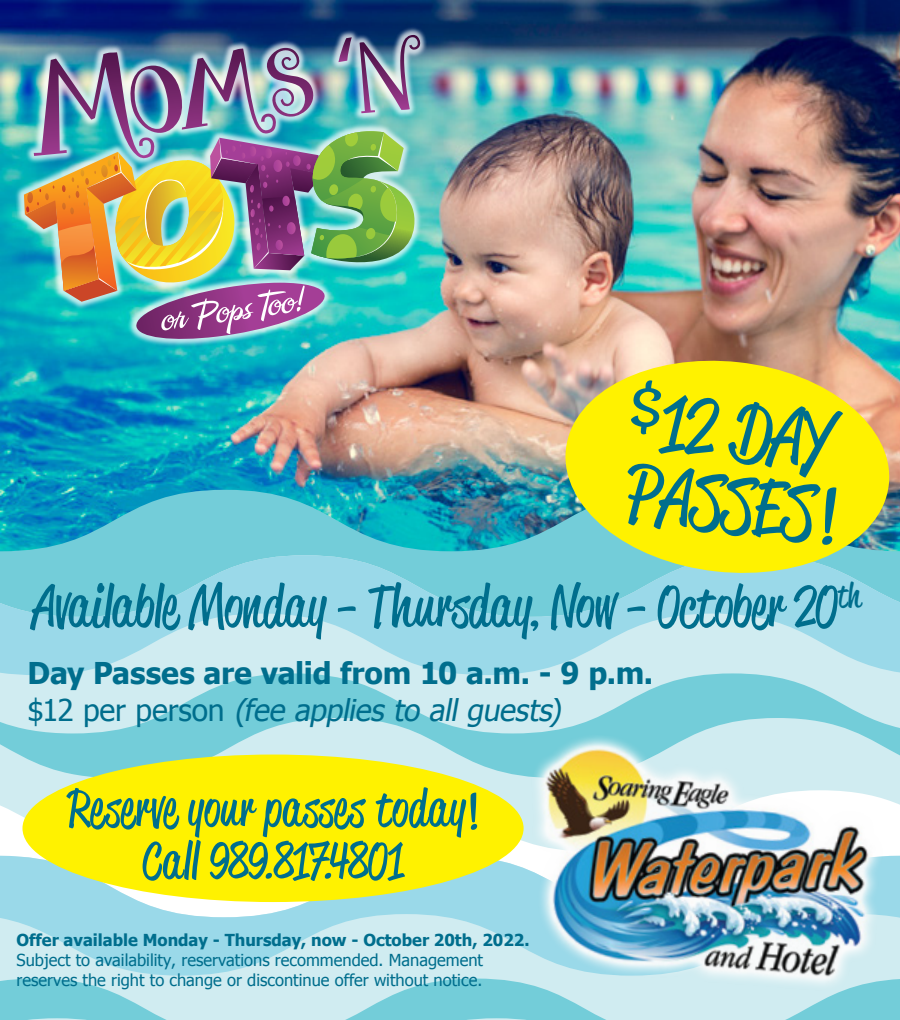
<style>
.page{position:relative;width:900px;height:1020px;background:#fff}
.page>*{position:absolute;margin:0;border:0;box-sizing:border-box;transform-origin:0 0}
.t1{font:79.5px/73.5px "Reklame Script Regular DEMO";color:#006e8d}
.t2{font:57.75px "Reklame Script Regular DEMO";letter-spacing:.005em;color:#006e8d}
.t3{font:51px/52.5px "Reklame Script Regular DEMO";letter-spacing:.015em;color:#006e8d;text-align:center}
.t4{font:33.3px "A&S Signwriter";color:#fff;scale:1.34 1}
.t5{font:700 30px/37.5px "Tahoma";letter-spacing:-.01em;color:#006e8d}
.t6{font:16.5px/19.8px "Tahoma";color:#006e8d}
.t7{font:700 16.5px "Tahoma";color:#006e8d}
.s1{font-family:"Rancho"}
.s2{font-weight:400}
.s3{font-weight:400;font-style:italic}
</style>
<div class="page">
<img style="left:0;top:0;width:900px;height:490px">
<svg style="left:0;top:490px;width:900px;height:65px;background:#3bb1c5"></svg>
<svg style="left:0;top:555px;width:900px;height:118px;background:#9fdbe7"></svg>
<svg style="left:0;top:856px;width:503px;height:120px;background:#b3e2ec"></svg>
<svg style="left:0;top:673px;width:900px;height:105px;background:#a6dee5"></svg>
<svg style="left:0;top:979px;width:900px;height:41px;background:#a5dde5"></svg>
<div style="left:22px;top:755px;width:502px;height:147px;background:#fff200;border-radius:50%"></div>
<img style="left:503px;top:729px;width:397px;height:269px">
<svg style="left:560px;top:352px;width:335px;height:229px;background:#e3e035"></svg>
<img style="left:0;top:3px;width:462px;height:365px">
<img style="left:24px;top:35px;width:396px;height:307px">
<h3 class="t4" style="left:157px;top:304px;width:111px;rotate:-8deg">or Pops Too!</h3>
<h1 class="t1" style="left:634px;top:389px;width:216px;rotate:6deg"><sup>$</sup>12 DAY<br>PASSES<span class="s1">!</span></h1>
<h2 class="t2" style="left:32px;top:582px;width:830px">Available Monday <span class="s1">-</span> Thursday<span class="s1">,</span> Now <span class="s1">-</span> 0ctober 20<sup>th</sup></h2>
<h3 class="t5" style="left:28px;top:652px;width:627px">Day Passes are valid from 10 a.m. - 9 p.m. <span class="s2">$ 1 2 p e r p e r s o n</span> <span class="s3">(fee applies to all guests)</span></h3>
<h3 class="t3" style="left:68px;top:786px;width:411px">Reserve your passes today<span class="s1">!<br></span>Call 989<span class="s1">.</span>817<span class="s1">.</span>4801</h3>
<p class="t7" style="left:17px;top:929px;width:514px">Offer available Monday - Thursday, now - October 20th, 2022.</p>
<p class="t6" style="left:17px;top:950px;width:468px">Subject to availability, reservations recommended. Management reserves the right to change or discontinue offer without notice.</p>
</div>
